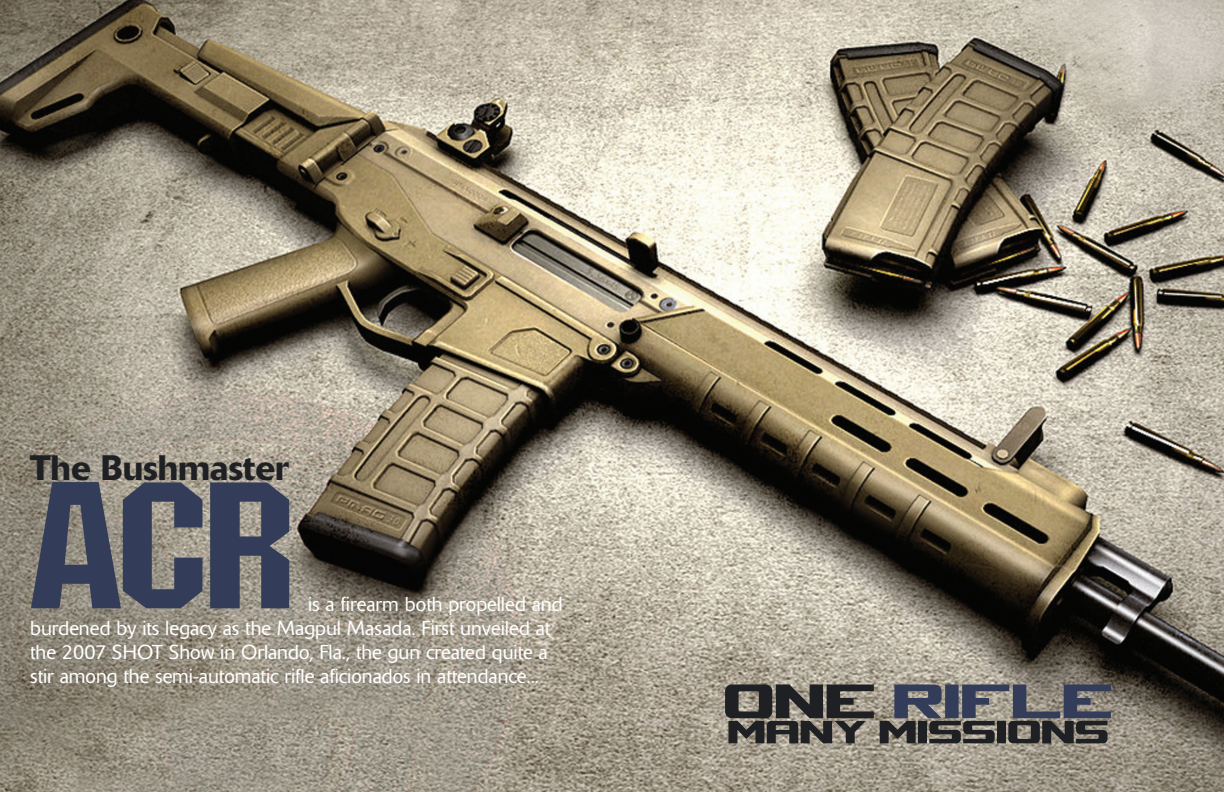
<style>
.page{position:relative;width:1224px;height:792px;background:#fff}
.page>*{position:absolute;margin:0;border:0;box-sizing:border-box;transform-origin:0 0}
.t1{font:expanded 187px "Block";color:#333d59}
.t2{font:500 35px "Delta";color:#1f2024}
.t3{font:300 20px/24px "Delta";color:#fff}
</style>
<div class="page">
<img style="left:0;top:0;width:1224px;height:792px">
<svg style="left:725px;top:684px;width:386px;height:59px;background:#5d5c5c"></svg>
<h2 class="t2" style="left:30px;top:446px;width:260px">The Bushmaster</h2>
<h1 class="t1" style="left:30px;top:431px;width:273px">ACR</h1>
<p class="t3" style="left:30px;top:592px;width:534px;text-indent:278px">is a firearm both propelled and burdened by its legacy as the Magpul Masada. First unveiled at the 2007 SHOT Show in Orlando, Fla., the gun created quite a stir among the semi-automatic rifle aficionados in attendance...</p>
</div>
